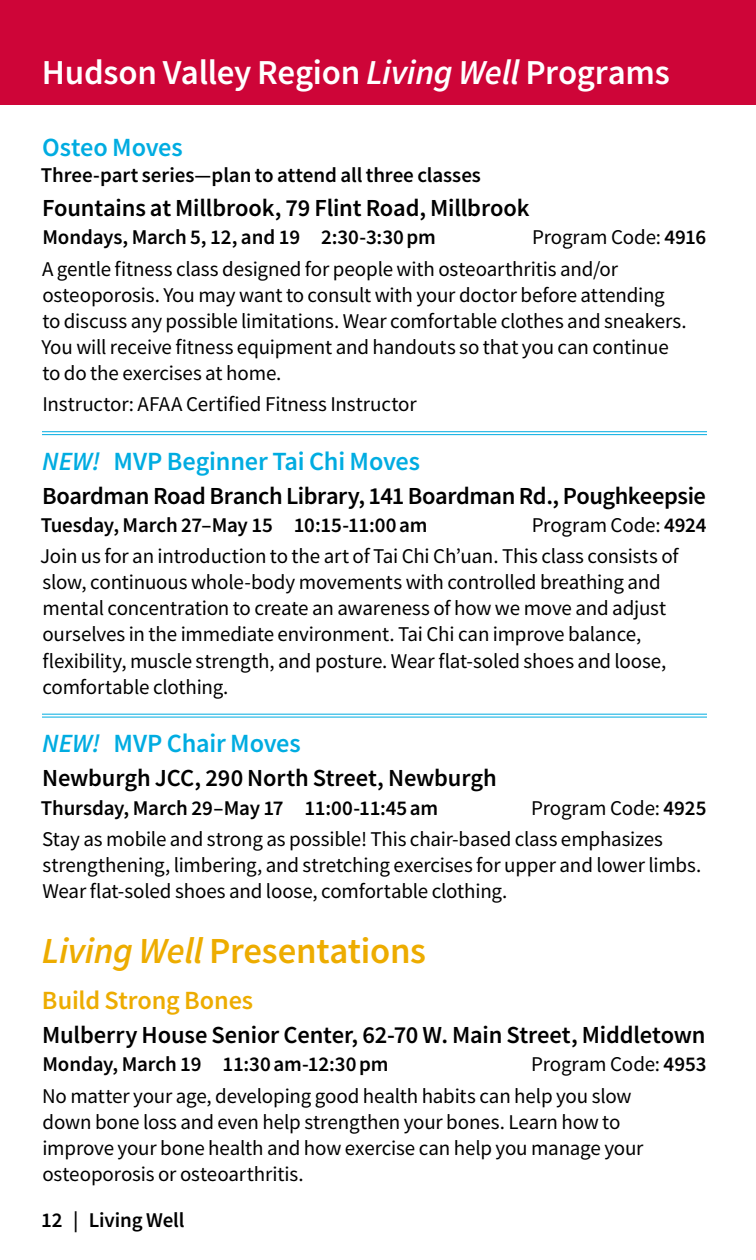
<style>
.page{position:relative;width:756px;height:1260px;background:#fff}
.page>*{position:absolute;margin:0;border:0;box-sizing:border-box;transform-origin:0 0}
.t1{font:600 36.75px "Source Sans Pro";letter-spacing:-.01em;color:#edac00}
.Article_Headline{font:600 35px "Source Sans Pro";letter-spacing:-.01em;color:#fff}
.t2{font:600 26.25px "Source Sans Pro";letter-spacing:-.005em;color:#00ace1}
.t3{font:600 26.25px "Source Sans Pro";letter-spacing:-.005em;color:#edac00}
.Article_Copy{font:600 24.5px "Source Sans Pro";letter-spacing:-.01em;color:#000}
.Article_Copy-2{font:21px/26.1px "Source Sans Pro";letter-spacing:-.01em;color:#000}
.t4{font:600 21px "Source Sans Pro";letter-spacing:-.005em;color:#000}
.s1{font-style:italic}
.s2{font-weight:600}
</style>
<div class="page">
<div style="left:707px;top:0;width:49px;height:105px;background:#ce0538"></div>
<div style="left:0;top:0;width:707px;height:105px;background:#ce0538"></div>
<hr style="left:42px;top:431px;width:665px;height:1px;background:#00ace1">
<hr style="left:42px;top:434px;width:665px;height:1px;background:#00ace1">
<hr style="left:42px;top:714px;width:665px;height:1px;background:#00ace1">
<hr style="left:42px;top:717px;width:665px;height:1px;background:#00ace1">
<p class="Article_Headline" style="left:42px;top:49px;width:630px">Hudson Valley Region <span class="s1">Living Well</span> Programs</p>
<p class="t2" style="left:42px;top:130px;width:142px">Osteo Moves</p>
<p class="t4" style="left:41px;top:161px;width:442px">Three-part series—plan to attend all three classes</p>
<p class="Article_Copy" style="left:42px;top:192px;width:489px">Fountains at Millbrook, 79 Flint Road, Millbrook</p>
<p class="t4" style="left:42px;top:224px;width:395px">Mondays, March 5, 12, and 19 2:30-3:30pm</p>
<p class="Article_Copy-2" style="left:532px;top:224px;width:176px">Program Code: <span class="s2">4916</span></p>
<p class="Article_Copy-2" style="left:41px;top:256px;width:647px">A gentle fitness class designed for people with osteoarthritis and/or osteoporosis. You may want to consult with your doctor before attending to discuss any possible limitations. Wear comfortable clothes and sneakers.<br>You will receive fitness equipment and handouts so that you can continue to do the exercises at home.</p>
<p class="Article_Copy-2" style="left:42px;top:391px;width:376px">Instructor: AFAA Certified Fitness Instructor</p>
<p class="t2" style="left:42px;top:444px;width:379px"><span class="s1">NEW!</span> MVP Beginner Tai Chi Moves</p>
<p class="Article_Copy" style="left:42px;top:480px;width:666px">Boardman Road Branch Library, 141 Boardman Rd., Poughkeepsie</p>
<p class="t4" style="left:41px;top:511px;width:388px">Tuesday, March 27–May 15 10:15-11:00am</p>
<p class="Article_Copy-2" style="left:532px;top:512px;width:176px">Program Code: <span class="s2">4924</span></p>
<p class="Article_Copy-2" style="left:40px;top:543px;width:640px">Join us for an introduction to the art of Tai Chi Ch’uan. This class consists of slow, continuous whole-body movements with controlled breathing and mental concentration to create an awareness of how we move and adjust ourselves in the immediate environment. Tai Chi can improve balance, flexibility, muscle strength, and posture. Wear flat-soled shoes and loose, comfortable clothing.</p>
<p class="t2" style="left:42px;top:726px;width:260px"><span class="s1">NEW!</span> MVP Chair Moves</p>
<p class="Article_Copy" style="left:42px;top:762px;width:456px">Newburgh JCC, 290 North Street, Newburgh</p>
<p class="t4" style="left:41px;top:794px;width:399px">Thursday, March 29–May 17 11:00-11:45am</p>
<p class="Article_Copy-2" style="left:531px;top:794px;width:177px">Program Code: <span class="s2">4925</span></p>
<p class="Article_Copy-2" style="left:42px;top:826px;width:661px">Stay as mobile and strong as possible! This chair-based class emphasizes strengthening, limbering, and stretching exercises for upper and lower limbs.<br>Wear flat-soled shoes and loose, comfortable clothing.</p>
<p class="t1" style="left:42px;top:926px;width:386px"><span class="s1">Living Well</span> Presentations</p>
<p class="t3" style="left:42px;top:983px;width:213px">Build Strong Bones</p>
<p class="Article_Copy" style="left:42px;top:1019px;width:665px">Mulberry House Senior Center, 62-70 W. Main Street, Middletown</p>
<p class="t4" style="left:42px;top:1051px;width:348px">Monday, March 19 11:30am-12:30pm</p>
<p class="Article_Copy-2" style="left:531px;top:1051px;width:177px">Program Code: <span class="s2">4953</span></p>
<p class="Article_Copy-2" style="left:42px;top:1083px;width:603px">No matter your age, developing good health habits can help you slow down bone loss and even help strengthen your bones. Learn how to improve your bone health and how exercise can help you manage your osteoporosis or osteoarthritis.</p>
<p class="t4" style="left:41px;top:1206px;width:145px">12 | Living Well</p>
</div>
